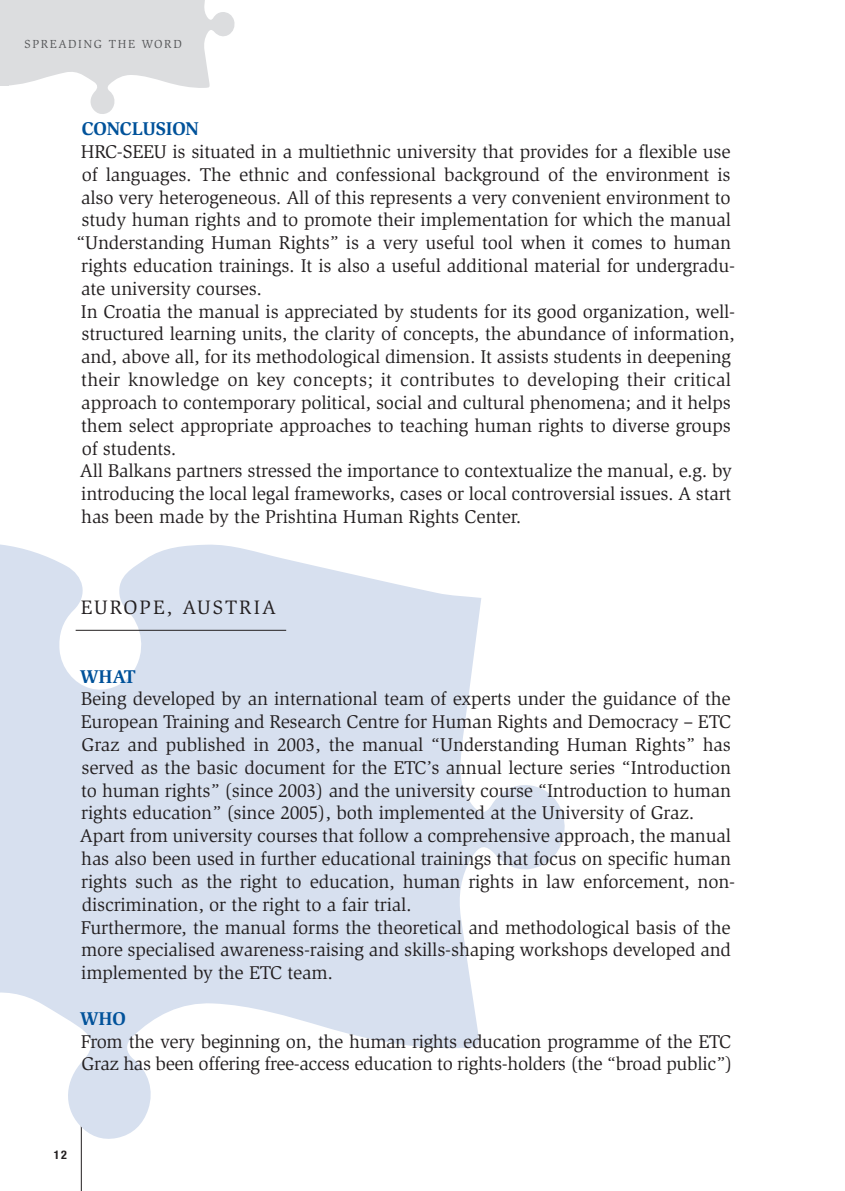
<style>
.page{position:relative;width:845px;height:1191px;background:#fff}
.page>*{position:absolute;margin:0;border:0;box-sizing:border-box;transform-origin:0 0}
.t1{font:20px "Slimbach";letter-spacing:.1em;color:#231f20}
.t2{font:19px/22.8px "Slimbach";letter-spacing:-.01em;color:#231f20}
.t3{font:700 19px "Slimbach";letter-spacing:-.01em;color:#01529a}
.t4{font:12px "Slimbach";letter-spacing:.13em;color:#57585a}
.t5{font:700 condensed 12px "Helvetica Neue";color:#231f20}
</style>
<div class="page">
<hr style="left:81px;top:1124px;width:1px;height:66px;background:#231f20">
<svg style="left:0;top:544px;width:565px;height:596px;fill:#d7e0ef"></svg>
<hr style="left:76px;top:630px;width:210px;height:1px;background:#231f20">
<svg style="left:0;top:0;width:235px;height:114px"></svg>
<p class="t4" style="left:25px;top:37px;width:159px">SPREADING THE WORD</p>
<p class="t3" style="left:82px;top:117px;width:119px">CONCLUSION</p>
<p class="t2" style="left:76px;top:140px;width:660px">HRC-SEEU is situated in a multiethnic university that provides for a flexible use of languages. The ethnic and confessional background of the environment is also very heterogeneous. All of this represents a very convenient environment to study human rights and to promote their implementation for which the manual “Understanding Human Rights” is a very useful tool when it comes to human rights education trainings. It is also a useful additional material for undergradu&shy;ate university courses.<br>In Croatia the manual is appreciated by students for its good organization, well&shy;structured learning units, the clarity of concepts, the abundance of information, and, above all, for its methodological dimension. It assists students in deepening their knowledge on key concepts; it contributes to developing their critical approach to contemporary political, social and cultural phenomena; and it helps them select appropriate approaches to teaching human rights to diverse groups of students.<br>All Balkans partners stressed the importance to contextualize the manual, e.g. by introducing the local legal frameworks, cases or local controversial issues. A start has been made by the Prishtina Human Rights Center.</p>
<p class="t1" style="left:81px;top:596px;width:44px">Europe</p>
<p class="t1" style="left:166px;top:596px;width:60px">, Austria</p>
<p class="t3" style="left:79px;top:665px;width:58px">WHAT</p>
<p class="t2" style="left:80px;top:687px;width:656px">Being developed by an international team of experts under the guidance of the European Training and Research Centre for Human Rights and Democracy – ETC Graz and published in 2003, the manual “Understanding Human Rights” has served as the basic document for the ETC’s annual lecture series “Introduction to human rights” (since 2003) and the university course “Introduction to human rights education” (since 2005), both implemented at the University of Graz.<br>Apart from university courses that follow a comprehensive approach, the manual has also been used in further educational trainings that focus on specific human rights such as the right to education, human rights in law enforcement, non&shy;discrimination, or the right to a fair trial.<br>Furthermore, the manual forms the theoretical and methodological basis of the more specialised awareness-raising and skills-shaping workshops developed and implemented by the ETC team.</p>
<p class="t3" style="left:79px;top:1007px;width:48px">WHO</p>
<p class="t2" style="left:81px;top:1029px;width:653px">From the very beginning on, the human rights education programme of the ETC<br>Graz has been offering free-access education to rights-holders (the “broad public”)</p>
<p class="t5" style="left:54px;top:1144px;width:15px">12</p>
</div>
